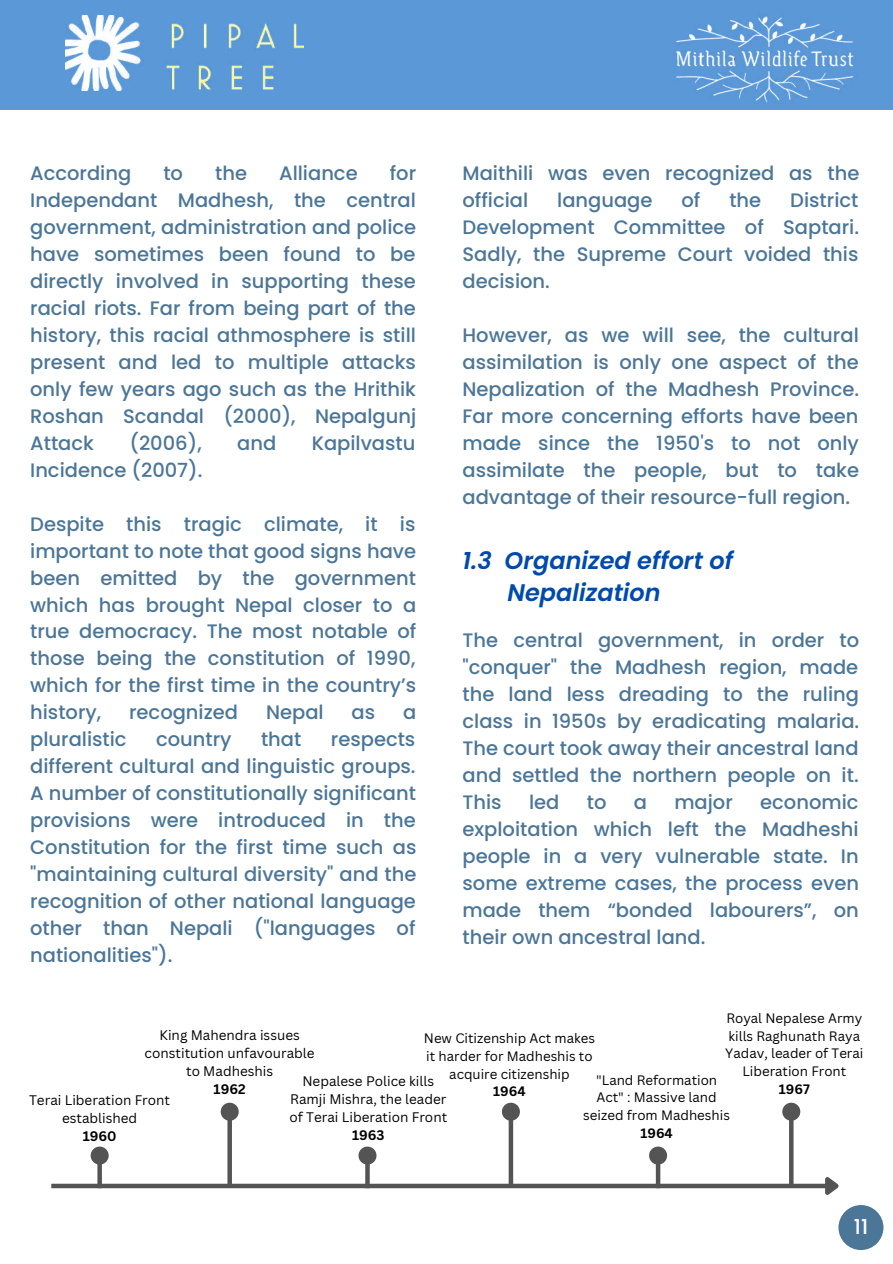
<style>
.page{position:relative;width:893px;height:1264px;background:#fff}
.page>*{position:absolute;margin:0;border:0;box-sizing:border-box;transform-origin:0 0}
.t1{font:italic 600 24px/32.5px "Poppins";color:#004aad}
.t2{font:500 20.4px "Poppins";color:#fff}
.t3{font:500 19.5px/27px "Poppins";color:#4b7698;text-align:justify}
.t4{font:13.5px/18px "Canva Sans";color:#000;text-align:center}
.t5{font:700 13.5px "Canva Sans";color:#000}
.t6{font:13.35px/17.7px "Canva Sans";color:#000;text-align:center}
.t7{font:700 13.35px "Canva Sans";color:#000}
</style>
<div class="page">
<div style="left:0;top:0;width:892px;height:109px;background:#5a98d8"></div>
<img style="left:65px;top:15px;width:239px;height:75px">
<img style="left:676px;top:16px;width:178px;height:86px">
<div style="left:838px;top:1204px;width:45px;height:45px;background:#4b7698;border-radius:50%"></div>
<div style="left:51px;top:1183px;width:775px;height:5px;background:#545454"></div>
<svg style="left:821px;top:1177px;width:18px;height:18px"></svg>
<div style="left:97px;top:1163px;width:5px;height:25px;background:#545454"></div>
<svg style="left:90px;top:1146px;width:19px;height:21px"></svg>
<div style="left:227px;top:1119px;width:5px;height:66px;background:#545454"></div>
<svg style="left:220px;top:1102px;width:19px;height:21px"></svg>
<div style="left:508px;top:1119px;width:5px;height:66px;background:#545454"></div>
<svg style="left:501px;top:1102px;width:19px;height:21px"></svg>
<hr style="left:789px;top:1119px;width:4px;height:66px;background:#545454">
<svg style="left:782px;top:1102px;width:19px;height:21px"></svg>
<div style="left:365px;top:1163px;width:5px;height:25px;background:#545454"></div>
<svg style="left:358px;top:1146px;width:19px;height:21px"></svg>
<div style="left:655px;top:1163px;width:5px;height:25px;background:#545454"></div>
<svg style="left:649px;top:1146px;width:19px;height:21px"></svg>
<p class="t3" style="left:30px;top:159px;width:387px;text-indent:359px">for Independant Madhesh, the central government, administration and police have sometimes been found to be directly involved in supporting these racial riots. Far from being part of the history, this racial athmosphere is still present and led to multiple attacks only few years ago such as the Hrithik Roshan Scandal (2000), Nepalgunj Attack</p>
<p class="t3" style="left:30px;top:159px;width:103px">According</p>
<p class="t3" style="left:163px;top:159px;width:21px">to</p>
<p class="t3" style="left:215px;top:159px;width:33px">the</p>
<p class="t3" style="left:279px;top:159px;width:80px">Alliance</p>
<p class="t3" style="left:129px;top:429px;width:74px">(2006),</p>
<p class="t3" style="left:237px;top:429px;width:41px">and</p>
<p class="t3" style="left:311px;top:429px;width:105px">Kapilvastu</p>
<p class="t3" style="left:30px;top:456px;width:174px">Incidence (2007).</p>
<p class="t3" style="left:30px;top:510px;width:387px">Despite this tragic climate, it is important to note that good signs have been emitted by the government which has brought Nepal closer to a true democracy. The most notable of those being the constitution of 1990, which for the first time in the country’s history,</p>
<p class="t3" style="left:129px;top:699px;width:110px">recognized</p>
<p class="t3" style="left:266px;top:699px;width:59px">Nepal</p>
<p class="t3" style="left:351px;top:699px;width:25px">as</p>
<p class="t3" style="left:403px;top:699px;width:15px">a</p>
<p class="t3" style="left:30px;top:726px;width:98px">pluralistic</p>
<p class="t3" style="left:156px;top:726px;width:77px">country</p>
<p class="t3" style="left:261px;top:726px;width:42px">that</p>
<p class="t3" style="left:30px;top:726px;width:388px;text-indent:300px">respects different cultural and linguistic groups.<br>A number of constitutionally significant provisions were introduced in the Constitution for the first time such as "maintaining cultural diversity" and the recognition of other national language other than Nepali ("languages of nationalities").</p>
<p class="t3" style="left:462px;top:159px;width:398px">Maithili was even recognized as the official</p>
<p class="t3" style="left:557px;top:186px;width:97px">language</p>
<p class="t3" style="left:681px;top:186px;width:20px">of</p>
<p class="t3" style="left:729px;top:186px;width:33px">the</p>
<p class="t3" style="left:462px;top:186px;width:398px;text-indent:328px">District Development Committee of Saptari.<br>Sadly, the Supreme Court voided this decision.</p>
<p class="t3" style="left:462px;top:321px;width:398px">However, as we will see, the cultural assimilation is only one aspect of the Nepalization of the Madhesh Province.<br>Far more concerning efforts have been made since the 1950's to not only assimilate the people, but to take advantage of their resource-full region.</p>
<p class="t1" style="left:507px;top:544px;width:227px;text-indent:-45px">1.3 Organized effort of<br>Nepalization</p>
<p class="t3" style="left:462px;top:627px;width:398px">The central government, in order to "conquer" the Madhesh region, made the land less dreading to the ruling class in 1950s by eradicating malaria.<br>The court took away their ancestral land and settled the northern people on it.<br>This</p>
<p class="t3" style="left:462px;top:789px;width:398px;text-indent:298px">economic exploitation which left the Madheshi people in a very vulnerable state. In some extreme cases, the process even made them “bonded labourers”, on their own ancestral land.</p>
<p class="t3" style="left:529px;top:789px;width:32px">led</p>
<p class="t3" style="left:586px;top:789px;width:21px">to</p>
<p class="t3" style="left:633px;top:789px;width:15px">a</p>
<p class="t3" style="left:674px;top:789px;width:60px">major</p>
<p class="t6" style="left:725px;top:1008px;width:140px">Royal Nepalese Army kills Raghunath Raya<br>Yadav, leader of Terai<br>Liberation Front</p>
<p class="t7" style="left:778px;top:1079px;width:32px">1967</p>
<p class="t4" style="left:145px;top:1025px;width:171px">King Mahendra issues constitution unfavourable to Madheshis</p>
<p class="t5" style="left:214px;top:1079px;width:34px">1962</p>
<p class="t4" style="left:289px;top:1071px;width:159px">Nepalese Police kills<br>Ramji Mishra, the leader of Terai Liberation Front</p>
<p class="t5" style="left:352px;top:1125px;width:34px">1963</p>
<p class="t6" style="left:424px;top:1029px;width:173px">New Citizenship Act makes it harder for Madheshis to acquire citizenship</p>
<p class="t7" style="left:493px;top:1082px;width:34px">1964</p>
<p class="t6" style="left:583px;top:1070px;width:148px">"Land Reformation<br>Act" : Massive land seized from Madheshis</p>
<p class="t7" style="left:640px;top:1123px;width:34px">1964</p>
<p class="t4" style="left:29px;top:1090px;width:142px">Terai Liberation Front established</p>
<p class="t5" style="left:83px;top:1126px;width:35px">1960</p>
<p class="t2" style="left:853px;top:1212px;width:16px">11</p>
</div>
